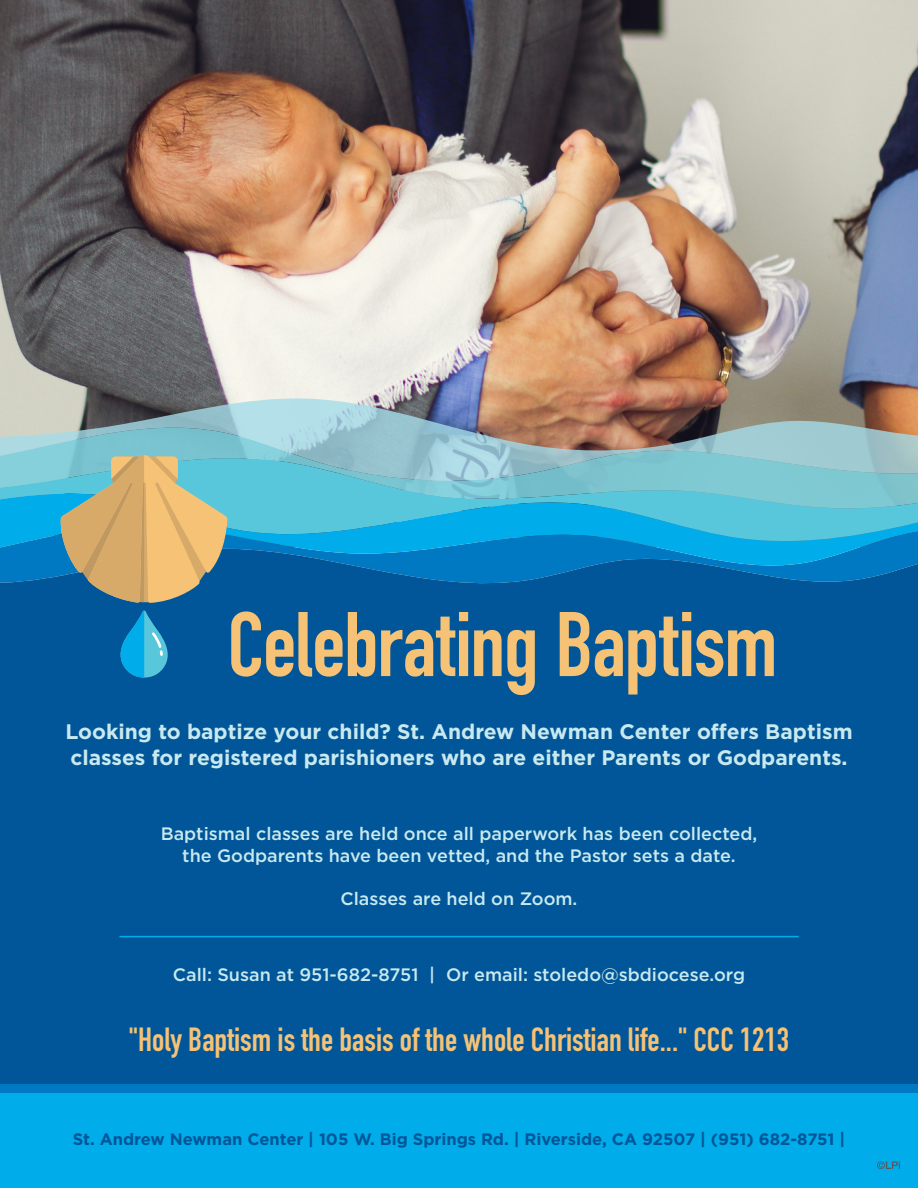
<style>
.page{position:relative;width:918px;height:1188px;background:#fff}
.page>*{position:absolute;margin:0;border:0;box-sizing:border-box;transform-origin:0 0}
.t1{font:700 90px "DIN Condensed";letter-spacing:-.015em;color:#f5c276}
.t2{font:700 33px "DIN Condensed";color:#f5c276}
.t3{font:700 21px/25.2px "Gotham";color:#c8e9ef}
.t4{font:500 18px "Gotham";color:#c8e9ef}
.t5{font:700 16.5px "Gotham";color:#005698}
</style>
<div class="page">
<div style="left:0;top:593px;width:918px;height:525px;background:#005698"></div>
<div style="left:0;top:1084px;width:918px;height:104px;background:#0079c2"></div>
<div style="left:0;top:1094px;width:918px;height:94px;background:#00ace9"></div>
<svg style="left:877px;top:1161px;width:23px;height:8px"></svg>
<img style="left:0;top:0;width:918px;height:397px">
<img style="left:0;top:397px;width:918px;height:29px">
<svg style="left:0;top:426px;width:918px;height:22px;background:#97b0b2"></svg>
<svg style="left:0;top:448px;width:918px;height:41px;background:#84c5d1"></svg>
<svg style="left:0;top:575px;width:918px;height:18px;background:#005a9d"></svg>
<svg style="left:0;top:489px;width:918px;height:86px;background:#24a3d3"></svg>
<svg style="left:120px;top:610px;width:48px;height:68px"></svg>
<svg style="left:60px;top:455px;width:168px;height:148px;background:#abab89"></svg>
<hr style="left:119px;top:936px;width:680px;height:1px;background:#00ace9">
<p class="t1" style="left:227px;top:584px;width:552px">Celebrating Baptism</p>
<p class="t3" style="left:65px;top:719px;width:789px">Looking to baptize your child? St. Andrew Newman Center offers Baptism classes for registered parishioners who are either Parents or Godparents.</p>
<p class="t4" style="left:161px;top:822px;width:598px">Baptismal classes are held once all paperwork has been collected,</p>
<p class="t4" style="left:182px;top:843px;width:555px">the Godparents have been vetted, and the Pastor sets a date.</p>
<p class="t4" style="left:341px;top:887px;width:238px">Classes are held on Zoom.</p>
<p class="t4" style="left:173px;top:963px;width:574px">Call: Susan at 951-682-8751 | Or email: stoledo@sbdiocese.org</p>
<p class="t2" style="left:129px;top:1018px;width:662px">"Holy Baptism is the basis of the whole Christian life..." CCC 1213</p>
<p class="t5" style="left:73px;top:1128px;width:774px">St. Andrew Newman Center | 105 W. Big Springs Rd. | Riverside, CA 92507 | (951) 682-8751 |</p>
</div>
